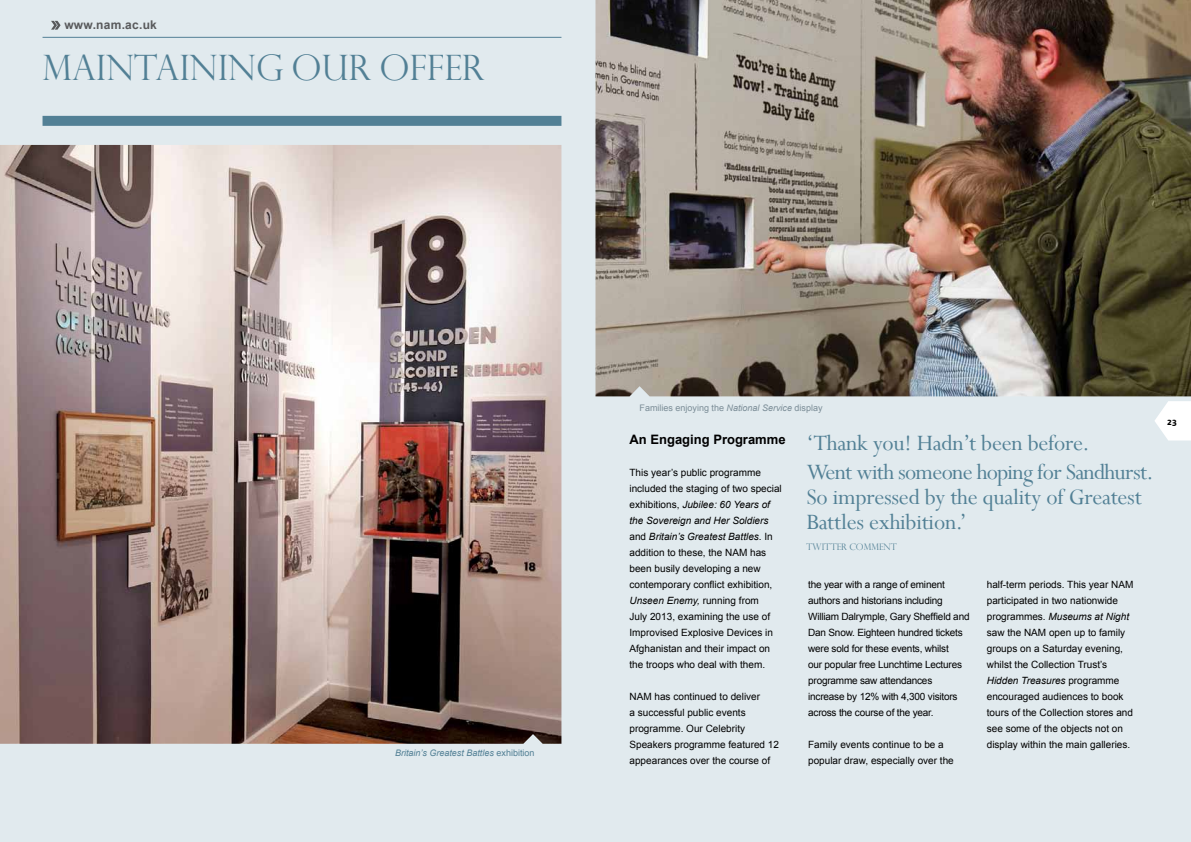
<style>
.page{position:relative;width:1191px;height:842px;background:#e1eaee}
.page>*{position:absolute;margin:0;border:0;box-sizing:border-box;transform-origin:0 0}
.t1{font:300 35px "Perpetua Titling MT Std";letter-spacing:-.01em;color:#528095}
.t2{font:24.5px/30px "Perpetua";letter-spacing:-.03em;color:#528095}
.t3{font:24.5px/25px "Perpetua";letter-spacing:-.01em;color:#528095}
.t4{font:700 13px "Arial";color:#000}
.t5{font:700 12px "Arial";color:#58595b}
.t6{font:700 12px "Surface";color:#000}
.t7{font:10px/16px "Arial";color:#000}
.t8{font:10px/16px "Arial";letter-spacing:-.02em;color:#000}
.t9{font:9px "Arial";color:#7b8d97}
.t10{font:italic 9px "Arial";color:#528095}
.t11{font:300 9px "Perpetua Titling MT Std";color:#528095}
.s1{font-style:normal}
.s2{font-style:italic}
</style>
<div class="page">
<img style="left:0;top:145px;width:561px;height:599px">
<hr style="left:43px;top:37px;width:518px;height:1px;background:#528095">
<div style="left:43px;top:116px;width:518px;height:10px;background:#528095"></div>
<svg style="left:51px;top:21px;width:10px;height:9px"></svg>
<img style="left:595px;top:0;width:596px;height:396px">
<svg style="left:1155px;top:401px;width:36px;height:39px"></svg>
<p class="t5" style="left:64px;top:16px;width:94px">www.nam.ac.uk</p>
<h1 class="t1" style="left:43px;top:46px;width:444px">MAINTAINING OUR OFF ER</h1>
<p class="t10" style="left:395px;top:747px;width:141px">Britain’s Greatest Battles <span class="s1">exhibition</span></p>
<p class="t9" style="left:639px;top:402px;width:185px">Families enjoying the <span class="s2">National Service</span> display</p>
<h3 class="t4" style="left:629px;top:431px;width:158px">An Engaging Programme</h3>
<p class="t7" style="left:629px;top:464px;width:154px">This year’s public programme included the staging of two special exhibitions, <span class="s2">Jubilee: 60 Years of the Sovereign and Her Soldiers </span>and <span class="s2">Britain’s Greatest Battles</span>. In addition to these, the NAM has been busily developing a new contemporary conflict exhibition,<br><span class="s2">Unseen Enemy,</span> running from<br>July 2013, examining the use of<br>Improvised Explosive Devices in<br>Afghanistan and their impact on the troops who deal with them.</p>
<p class="t7" style="left:629px;top:688px;width:151px">NAM has continued to deliver<br>a successful public events programme. Our Celebrity<br>Speakers programme featured 12 appearances over the course of</p>
<h2 class="t2" style="left:806px;top:427px;width:349px">‘Thank you! Hadn’t been before.<br>Went with someone hoping for Sandhurst.</h2>
<h2 class="t3" style="left:806px;top:484px;width:337px">So impressed by the quality of Greatest<br>Battles exhibition.’</h2>
<p class="t11" style="left:806px;top:541px;width:25px">TWITTER</p>
<p class="t11" style="left:849px;top:541px;width:8px">COMMENT</p>
<p class="t8" style="left:808px;top:576px;width:163px">the year with a range of eminent authors and historians including William Dalrymple, Gary Sheffield and Dan Snow. Eighteen hundred tickets were sold for these events, whilst<br>our popular free Lunchtime Lectures programme saw attendances increase by 12% with 4,300 visitors across the course of the year.</p>
<p class="t7" style="left:808px;top:736px;width:147px">Family events continue to be a popular draw, especially over the</p>
<p class="t7" style="left:986px;top:576px;width:148px">half-term periods. This year NAM participated in two nationwide programmes. <span class="s2">Museums at Night </span>saw the NAM open up to family groups on a Saturday evening, whilst the Collection Trust’s<br><span class="s2">Hidden Treasures</span> programme encouraged audiences to book tours of the Collection stores and see some of the objects not on display within the main galleries.</p>
<p class="t6" style="left:1167px;top:417px;width:11px">23</p>
</div>
